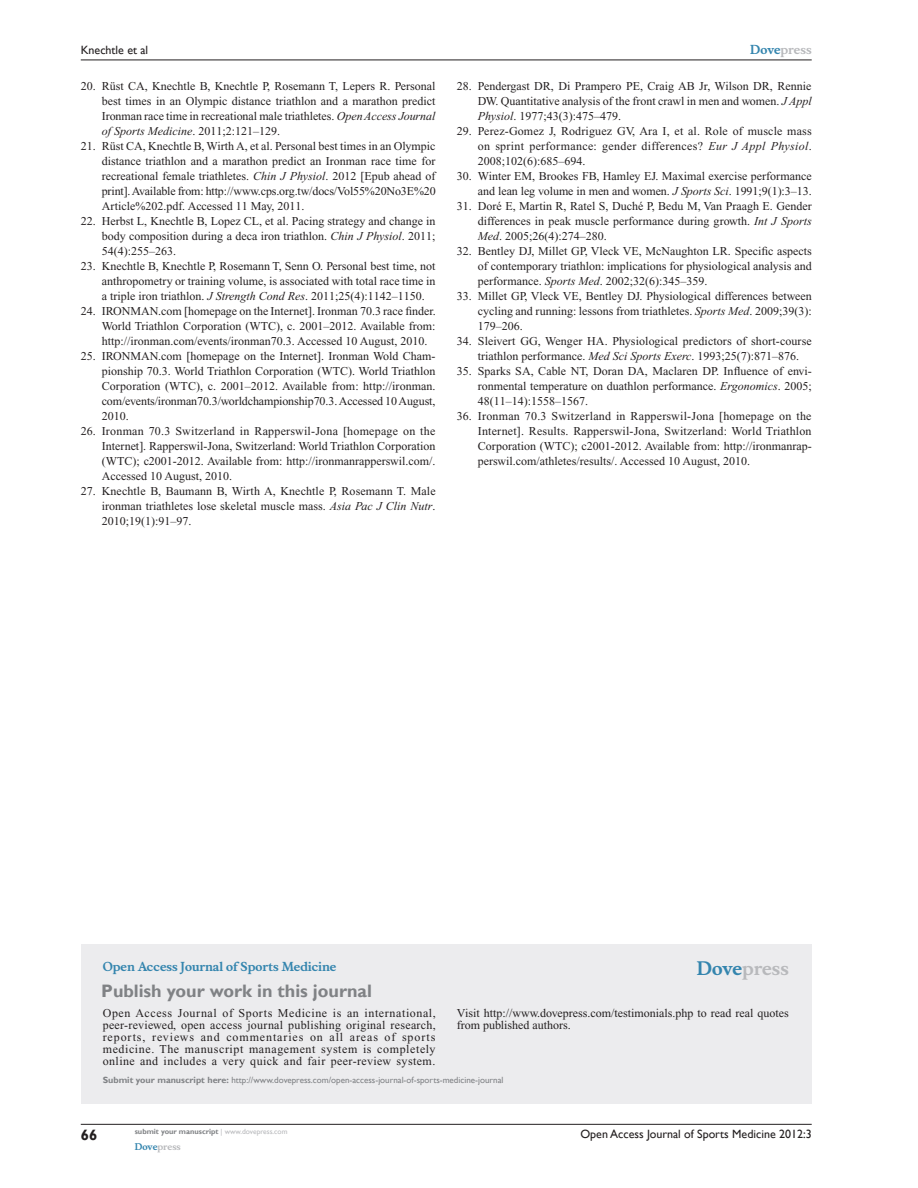
<style>
.page{position:relative;width:918px;height:1188px;background:#fff}
.page>*{position:absolute;margin:0;border:0;box-sizing:border-box;transform-origin:0 0}
.PromBx-H1{font:700 18px "Gill Sans";color:#808285}
.PromBx-Brand{font:700 18px "Musee";color:#b8b9bc}
.t1{font:700 15px "Gill Sans";color:#231f20}
.RefNL2{font:12px/15px "Times New Roman";color:#231f20;text-align:justify}
.PromBx-Tx{font:12px/12px "Times New Roman";color:#231f20;text-align:justify}
.t2{font:12px "Gill Sans";color:#231f20}
.PromBx-JrnlName{font:700 12px "Musee";color:#3485ae}
.t3{font:700 12px "Musee";color:#b8b9bc}
.PromBx-SubmitMssWebA{font:9px "Gill Sans";color:#808285}
.t4{font:700 9px "Musee";color:#b8b9bc}
.t5{font:700 7.5px "Gill Sans";color:#808285}
.s1{font-style:italic}
.s2{color:#3485ae}
.s3{font-weight:700}
.s4{font-weight:400;color:#b8b9bc}
</style>
<div class="page">
<div style="left:81px;top:944px;width:731px;height:159px;background:#ececee"></div>
<hr style="left:81px;top:1124px;width:731px;height:1px;background:#231f20">
<hr style="left:81px;top:60px;width:731px;height:1px;background:#231f20">
<p class="t2" style="left:81px;top:43px;width:69px">Knechtle et al</p>
<p class="RefNL2" style="left:102px;top:79px;width:335px;text-indent:-21px">20. Rüst CA, Knechtle B, Knechtle P, Rosemann T, Lepers R. Personal best times in an Olympic distance triathlon and a marathon predict Ironman race time in recreational male triathletes. <span class="s1">Open Access Journal of Sports Medicine</span>. 2011;2:121–129.</p>
<p class="RefNL2" style="left:102px;top:139px;width:336px;text-indent:-21px">21. Rüst CA, Knechtle B, Wirth A, et al. Personal best times in an Olympic distance triathlon and a marathon predict an Ironman race time for recreational female triathletes. <span class="s1">Chin J Physiol</span>. 2012 [Epub ahead of print]. Available from: http://www.cps.org.tw/docs/Vol55%20No3E%20<br>Article%202.pdf. Accessed 11 May, 2011.</p>
<p class="RefNL2" style="left:102px;top:214px;width:335px;text-indent:-21px">22. Herbst L, Knechtle B, Lopez CL, et al. Pacing strategy and change in body composition during a deca iron triathlon. <span class="s1">Chin J Physiol</span>. 2011; 54(4):255–263.</p>
<p class="RefNL2" style="left:102px;top:259px;width:335px;text-indent:-21px">23. Knechtle B, Knechtle P, Rosemann T, Senn O. Personal best time, not anthropometry or training volume, is associated with total race time in a triple iron triathlon. <span class="s1">J Strength Cond Res</span>. 2011;25(4):1142–1150.</p>
<p class="RefNL2" style="left:102px;top:304px;width:335px;text-indent:-21px">24. IRONMAN.com [homepage on the Internet]. Ironman 70.3 race finder.<br>World Triathlon Corporation (WTC), c. 2001–2012. Available from: http://ironman.com/events/ironman70.3. Accessed 10 August, 2010.</p>
<p class="RefNL2" style="left:102px;top:349px;width:335px;text-indent:-21px">25. IRONMAN.com [homepage on the Internet]. Ironman Wold Cham&shy;pionship 70.3. World Triathlon Corporation (WTC). World Triathlon Corporation (WTC), c. 2001–2012. Available from: http://ironman. com/events/ironman70.3/worldchampionship70.3. Accessed 10 August, 2010.</p>
<p class="RefNL2" style="left:102px;top:424px;width:335px;text-indent:-21px">26. Ironman 70.3 Switzerland in Rapperswil-Jona [homepage on the Internet]. Rapperswil-Jona, Switzerland: World Triathlon Corporation (WTC); c2001-2012. Available from: http://ironmanrapperswil.com/.<br>Accessed 10 August, 2010.</p>
<p class="RefNL2" style="left:102px;top:484px;width:335px;text-indent:-21px">27. Knechtle B, Baumann B, Wirth A, Knechtle P, Rosemann T. Male ironman triathletes lose skeletal muscle mass. <span class="s1">Asia Pac J Clin Nutr</span>.<br>2010;19(1):91–97.</p>
<p class="t3" style="left:750px;top:43px;width:63px"><span class="s2">Dove</span>press</p>
<p class="RefNL2" style="left:478px;top:79px;width:335px;text-indent:-21px">28. Pendergast DR, Di Prampero PE, Craig AB Jr, Wilson DR, Rennie DW. Quantitative analysis of the front crawl in men and women. <span class="s1">J Appl Physiol</span>. 1977;43(3):475–479.</p>
<p class="RefNL2" style="left:478px;top:124px;width:335px;text-indent:-21px">29. Perez-Gomez J, Rodriguez GV, Ara I, et al. Role of muscle mass on sprint performance: gender differences? <span class="s1">Eur J Appl Physiol</span>.<br>2008;102(6):685–694.</p>
<p class="RefNL2" style="left:457px;top:169px;width:356px;text-align:right">30. Winter EM, Brookes FB, Hamley EJ. Maximal exercise performance and lean leg volume in men and women. <span class="s1">J Sports Sci</span>. 1991;9(1):3–13.</p>
<p class="RefNL2" style="left:478px;top:199px;width:335px;text-indent:-21px">31. Doré E, Martin R, Ratel S, Duché P, Bedu M, Van Praagh E. Gender differences in peak muscle performance during growth. <span class="s1">Int J Sports Med</span>. 2005;26(4):274–280.</p>
<p class="RefNL2" style="left:478px;top:244px;width:335px;text-indent:-21px">32. Bentley DJ, Millet GP, Vleck VE, McNaughton LR. Specific aspects of contemporary triathlon: implications for physiological analysis and performance. <span class="s1">Sports Med</span>. 2002;32(6):345–359.</p>
<p class="RefNL2" style="left:478px;top:289px;width:335px;text-indent:-21px">33. Millet GP, Vleck VE, Bentley DJ. Physiological differences between cycling and running: lessons from triathletes. <span class="s1">Sports Med</span>. 2009;39(3):<br>179–206.</p>
<p class="RefNL2" style="left:478px;top:334px;width:335px;text-indent:-21px">34. Sleivert GG, Wenger HA. Physiological predictors of short-course triathlon performance. <span class="s1">Med Sci Sports Exerc</span>. 1993;25(7):871–876.</p>
<p class="RefNL2" style="left:478px;top:364px;width:335px;text-indent:-21px">35. Sparks SA, Cable NT, Doran DA, Maclaren DP. Influence of envi&shy;ronmental temperature on duathlon performance. <span class="s1">Ergonomics</span>. 2005; 48(11–14):1558–1567.</p>
<p class="RefNL2" style="left:478px;top:409px;width:335px;text-indent:-21px">36. Ironman 70.3 Switzerland in Rapperswil-Jona [homepage on the Internet]. Results. Rapperswil-Jona, Switzerland: World Triathlon Corporation (WTC); c2001-2012. Available from: http://ironmanrap&shy;perswil.com/athletes/results/. Accessed 10 August, 2010.</p>
<p class="PromBx-JrnlName" style="left:103px;top:959px;width:235px">Open Access Journal of Sports Medicine</p>
<p class="PromBx-H1" style="left:101px;top:980px;width:272px">Publish your work in this journal</p>
<p class="PromBx-Brand" style="left:697px;top:958px;width:94px"><span class="s2">Dove</span>press</p>
<p class="PromBx-Tx" style="left:103px;top:1007px;width:335px">Open Access Journal of Sports Medicine is an international, peer-reviewed, open access journal publishing original research, reports, reviews and commentaries on all areas of sports medicine. The manuscript management system is completely online and includes a very quick and fair peer-review system.</p>
<p class="PromBx-Tx" style="left:457px;top:1007px;width:333px">Visit http://www.dovepress.com/testimonials.php to read real quotes from published authors.</p>
<p class="PromBx-SubmitMssWebA" style="left:103px;top:1075px;width:402px"><span class="s3">Submit your manuscript here:</span> http://www.dovepress.com/open-access-journal-of-sports-medicine-journal</p>
<p class="t1" style="left:81px;top:1126px;width:18px">66</p>
<p class="t5" style="left:135px;top:1127px;width:154px">submit your manuscript <span class="s4">| www.dovepress.com</span></p>
<p class="t4" style="left:135px;top:1141px;width:48px"><span class="s2">Dove</span>press</p>
<p class="t2" style="left:580px;top:1127px;width:233px">Open Access Journal of Sports Medicine 2012:3</p>
</div>
